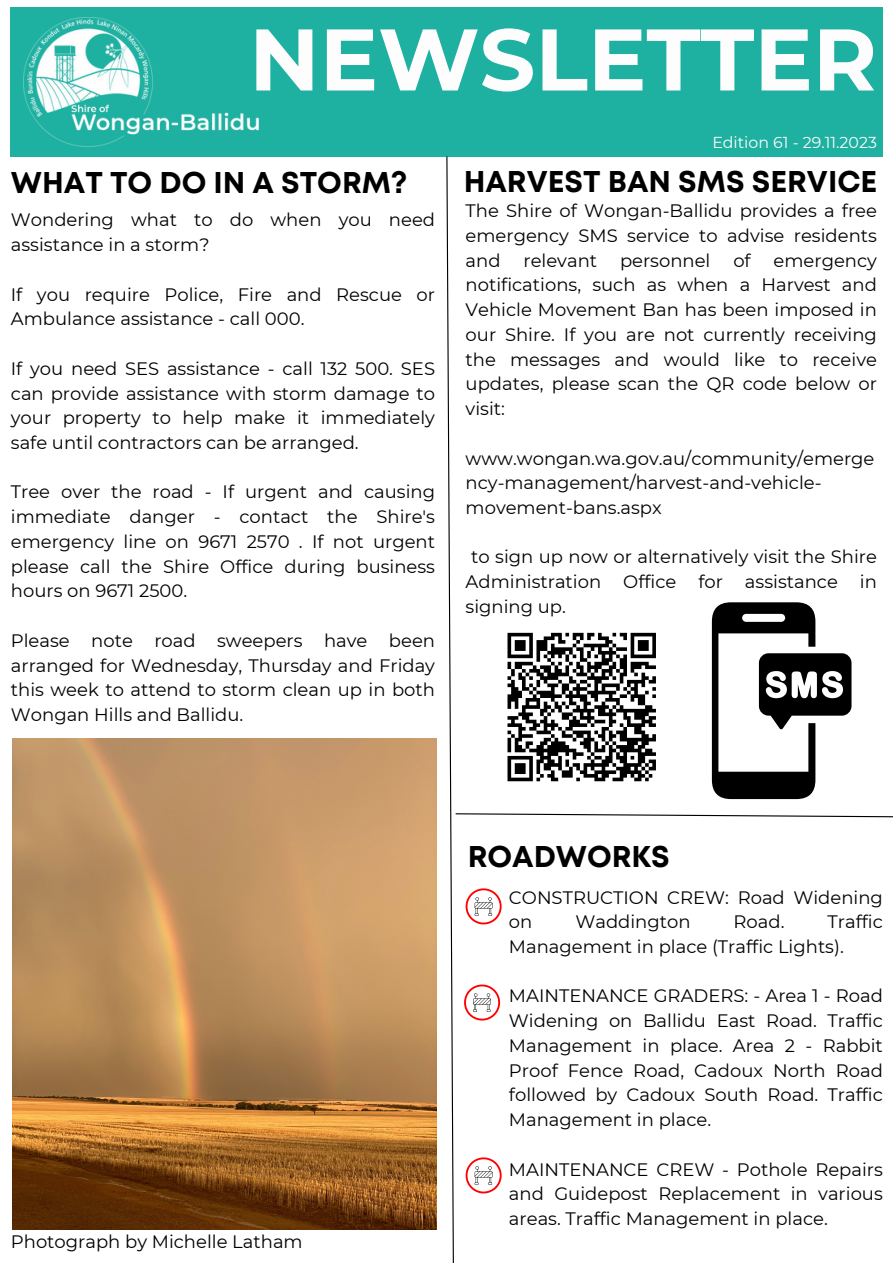
<style>
.page{position:relative;width:893px;height:1264px;background:#fff}
.page>*{position:absolute;margin:0;border:0;box-sizing:border-box;transform-origin:0 0}
.t1{font:700 87.15px "Montserrat";color:#fdfdfd}
.t2{font:700 30px "Mont";color:#000}
.t3{font:18px/24.8px "Montserrat";color:#000;text-align:justify}
.t4{font:15.75px "Montserrat";color:#fdfdfd}
</style>
<div class="page">
<div style="left:11px;top:7px;width:871px;height:149px;background:#1eb0a0"></div>
<img style="left:23px;top:17px;width:235px;height:130px">
<img style="left:12px;top:739px;width:424px;height:490px">
<svg style="left:446px;top:155px;width:446px;height:1107px"></svg>
<p class="t1" style="left:249px;top:6px;width:629px">NEWSLETTER</p>
<p class="t2" style="left:11px;top:171px;width:398px">WHAT TO DO IN A STORM?</p>
<p class="t3" style="left:11px;top:207px;width:425px">Wondering what to do when you need assistance in a storm?</p>
<p class="t3" style="left:11px;top:282px;width:425px">If you require Police, Fire and Rescue or<br>Ambulance assistance - call 000.</p>
<p class="t3" style="left:11px;top:356px;width:425px">If you need SES assistance - call 132 500. SES can provide assistance with storm damage to your property to help make it immediately safe until contractors can be arranged.</p>
<p class="t3" style="left:11px;top:479px;width:425px">Tree over the road - If urgent and causing immediate danger - contact the Shire's emergency line on 9671 2570 . If not urgent please call the Shire Office during business hours on 9671 2500.</p>
<p class="t3" style="left:11px;top:628px;width:425px">Please note road sweepers have been arranged for Wednesday, Thursday and Friday this week to attend to storm clean up in both Wongan Hills and Ballidu.</p>
<p class="t4" style="left:712px;top:133px;width:166px">Edition 61 - 29.11.2023</p>
<p class="t2" style="left:463px;top:170px;width:415px">HARVEST BAN SMS SERVICE</p>
<p class="t3" style="left:465px;top:198px;width:413px">The Shire of Wongan-Ballidu provides a free emergency SMS service to advise residents and</p>
<p class="t3" style="left:523px;top:248px;width:75px">relevant</p>
<p class="t3" style="left:620px;top:248px;width:92px">personnel</p>
<p class="t3" style="left:733px;top:248px;width:19px">of</p>
<p class="t3" style="left:465px;top:248px;width:413px;text-indent:308px">emergency notifications, such as when a Harvest and Vehicle Movement Ban has been imposed in our Shire. If you are not currently receiving the messages and would like to receive updates, please scan the QR code below or visit:</p>
<p class="t3" style="left:465px;top:445px;width:410px;text-align:left">www.wongan.wa.gov.au/community/emerge ncy-management/harvest-and-vehicle&shy;movement-bans.aspx</p>
<p class="t3" style="left:465px;top:544px;width:413px;text-indent:5px">to sign up now or alternatively visit the Shire Administration Office for assistance in signing up.</p>
<p class="t3" style="left:11px;top:1229px;width:293px">Photograph by Michelle Latham</p>
<p class="t2" style="left:467px;top:845px;width:204px">ROADWORKS</p>
<p class="t3" style="left:509px;top:884px;width:375px">CONSTRUCTION CREW: Road Widening on</p>
<p class="t3" style="left:509px;top:909px;width:375px;text-indent:318px">Traffic<br>Management in place (Traffic Lights).</p>
<p class="t3" style="left:509px;top:983px;width:375px">MAINTENANCE GRADERS: - Area 1 - Road Widening on Ballidu East Road. Traffic Management in place. Area 2 - Rabbit Proof Fence Road, Cadoux North Road followed by Cadoux South Road. Traffic Management in place.</p>
<p class="t3" style="left:509px;top:1156px;width:375px">MAINTENANCE CREW - Pothole Repairs and Guidepost Replacement in various areas. Traffic Management in place.</p>
<p class="t3" style="left:575px;top:909px;width:117px">Waddington</p>
<p class="t3" style="left:733px;top:909px;width:52px">Road.</p>
</div>
